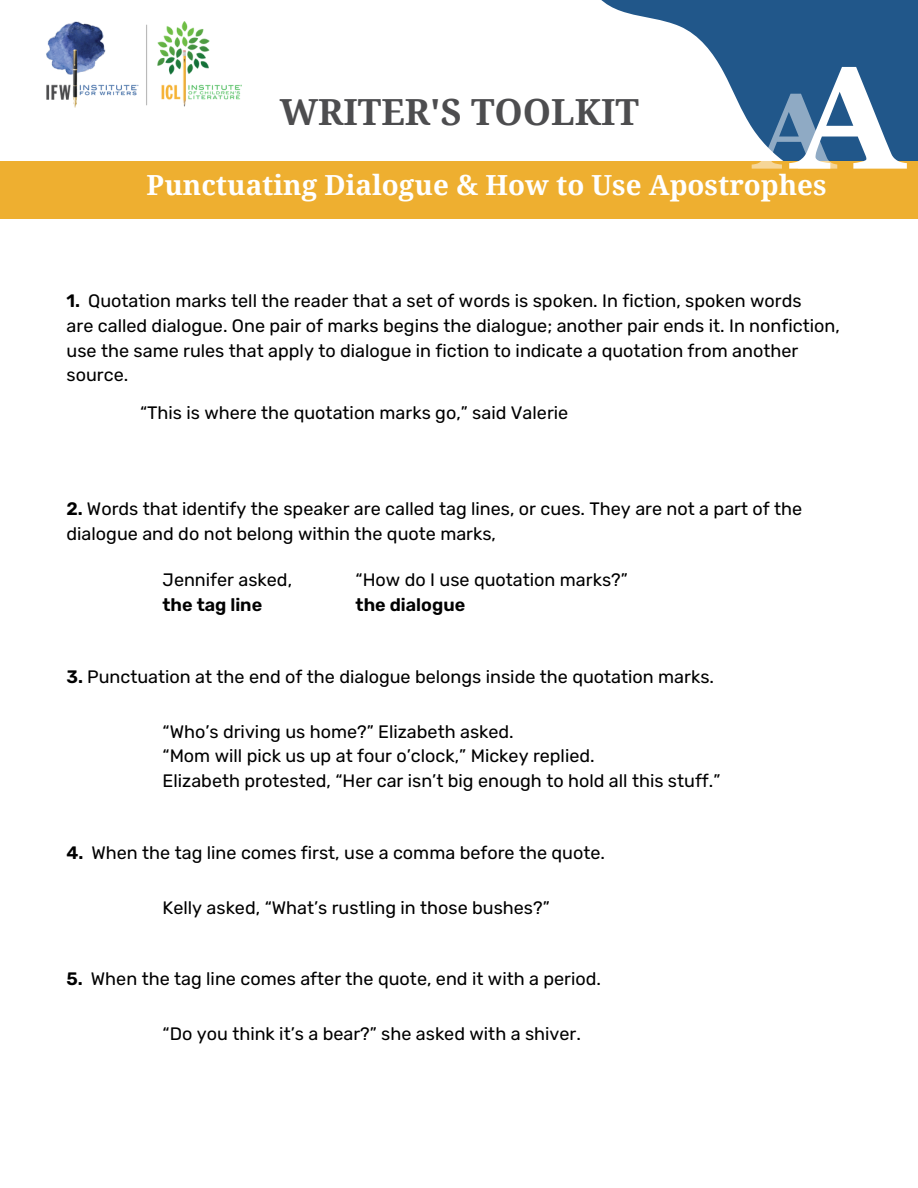
<style>
.page{position:relative;width:918px;height:1188px;background:#fff}
.page>*{position:absolute;margin:0;border:0;box-sizing:border-box;transform-origin:0 0}
.t1{font:700 36px "Noto Serif";color:#4d4d4f}
.t2{font:700 27.75px "Noto Serif";color:#fff}
.t3{font:18px/24.8px "Rubik";color:#000}
.t4{font:600 18px "Rubik";color:#000}
.s1{font-weight:600}
</style>
<div class="page">
<svg style="left:601px;top:0;width:317px;height:161px"></svg>
<img style="left:46px;top:21px;width:196px;height:87px">
<div style="left:0;top:161px;width:918px;height:57px;background:#eeaf30"></div>
<svg style="left:752px;top:67px;width:155px;height:101px"></svg>
<p class="t1" style="left:280px;top:87px;width:361px">WRITER'S TOOLKIT</p>
<p class="t2" style="left:147px;top:165px;width:681px">Punctuating Dialogue &amp; How to Use Apostrophes</p>
<p class="t3" style="left:67px;top:288px;width:737px"><span class="s1">1.</span> Quotation marks tell the reader that a set of words is spoken. In fiction, spoken words</p>
<p class="t3" style="left:67px;top:313px;width:775px">are called dialogue. One pair of marks begins the dialogue; another pair ends it. In nonfiction, use the same rules that apply to dialogue in fiction to indicate a quotation from another source.</p>
<p class="t3" style="left:140px;top:400px;width:430px">“This is where the quotation marks go,” said Valerie</p>
<p class="t3" style="left:67px;top:497px;width:737px"><span class="s1">2.</span> Words that identify the speaker are called tag lines, or cues. They are not a part of the</p>
<p class="t3" style="left:67px;top:522px;width:431px">dialogue and do not belong within the quote marks,</p>
<p class="t3" style="left:163px;top:568px;width:131px">Jennifer asked,</p>
<p class="t4" style="left:163px;top:594px;width:101px">the tag line</p>
<p class="t3" style="left:356px;top:568px;width:274px">“How do I use quotation marks?”</p>
<p class="t4" style="left:356px;top:594px;width:111px">the dialogue</p>
<p class="t3" style="left:67px;top:664px;width:649px"><span class="s1">3.</span> Punctuation at the end of the dialogue belongs inside the quotation marks.</p>
<p class="t3" style="left:163px;top:719px;width:353px">“Who’s driving us home?” Elizabeth asked.</p>
<p class="t3" style="left:163px;top:744px;width:434px">“Mom will pick us up at four o’clock,” Mickey replied.</p>
<p class="t3" style="left:163px;top:768px;width:559px">Elizabeth protested, “Her car isn’t big enough to hold all this stuff.”</p>
<p class="t3" style="left:67px;top:840px;width:540px"><span class="s1">4.</span> When the tag line comes first, use a comma before the quote.</p>
<p class="t3" style="left:163px;top:895px;width:389px">Kelly asked, “What’s rustling in those bushes?”</p>
<p class="t3" style="left:67px;top:967px;width:536px"><span class="s1">5.</span> When the tag line comes after the quote, end it with a period.</p>
<p class="t3" style="left:163px;top:1022px;width:420px">“Do you think it’s a bear?” she asked with a shiver.</p>
</div>
